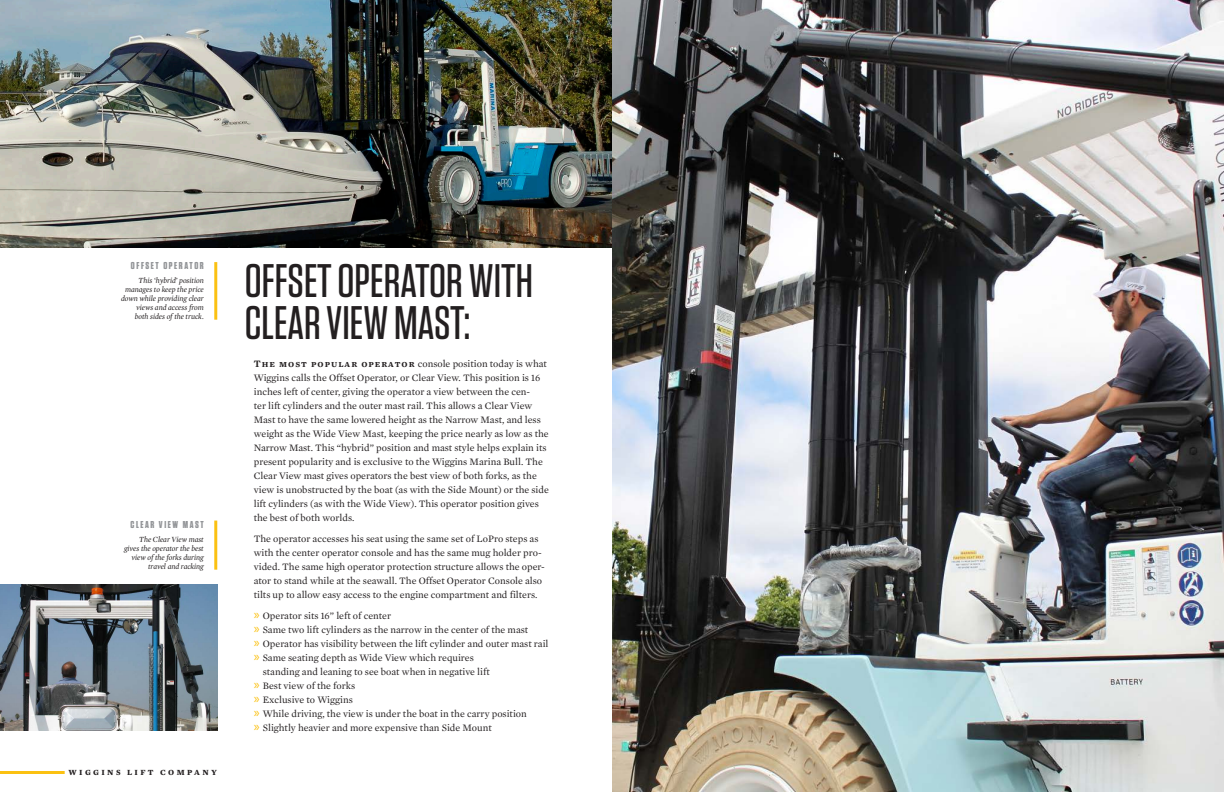
<style>
.page{position:relative;width:1224px;height:792px;background:#fff}
.page>*{position:absolute;margin:0;border:0;box-sizing:border-box;transform-origin:0 0}
.WLC_Header_1{font:500 47px/42px "Tungsten";color:#231f20}
.WLC_Primary_Body{font:10px/14px "Mercury Text G1";color:#231f20}
.WLC_Caption_Header_R{font:700 10px "Tungsten";letter-spacing:.16em;color:#939598}
.WLC_Caption_Right{font:italic 8px/9px "Mercury Display";color:#231f20;text-align:right}
.t1{font:700 8px "Mercury Text G3";letter-spacing:.3em;color:#231f20}
.s1{font-family:"Mercury Text G1 Semibold SC"}
.s2{font-family:"Myriad Pro";font-size:14px;color:#fbc112}
</style>
<div class="page">
<hr style="left:0;top:771px;width:65px;height:3px;background:#fbc112">
<hr style="left:214px;top:262px;width:3px;height:58px;background:#fbc112">
<hr style="left:214px;top:521px;width:3px;height:49px;background:#fbc112">
<img style="left:0;top:0;width:613px;height:248px">
<img style="left:613px;top:0;width:611px;height:792px">
<img style="left:0;top:584px;width:217px;height:147px">
<p class="WLC_Caption_Header_R" style="left:131px;top:260px;width:74px">OFFSET OPERATOR</p>
<p class="WLC_Caption_Right" style="left:121px;top:276px;width:84px">This ‘hybrid’ position manages to keep the price down while providing clear views and access from both sides of the truck.</p>
<p class="WLC_Caption_Header_R" style="left:131px;top:519px;width:75px">CLEAR VIEW MAST</p>
<p class="WLC_Caption_Right" style="left:124px;top:535px;width:81px">The Clear View mast gives the operator the best view of the forks during travel and racking</p>
<p class="t1" style="left:69px;top:767px;width:150px">WIGGINS LIFT COMPANY</p>
<p class="WLC_Header_1" style="left:245px;top:260px;width:290px">OFFSET OPERATOR WITH<br>CLEAR VIEW MAST:</p>
<p class="WLC_Primary_Body" style="left:254px;top:357px;width:297px"><span class="s1">The most popular operator</span> console position today is what Wiggins calls the Offset Operator, or Clear View. This position is 16 inches left of center, giving the operator a view between the cen-<br>ter lift cylinders and the outer mast rail. This allows a Clear View Mast to have the same lowered height as the Narrow Mast, and less weight as the Wide View Mast, keeping the price nearly as low as the Narrow Mast. This “hybrid” position and mast style helps explain its present popularity and is exclusive to the Wiggins Marina Bull. The Clear View mast gives operators the best view of both forks, as the view is unobstructed by the boat (as with the Side Mount) or the side lift cylinders (as with the Wide View). This operator position gives the best of both worlds.</p>
<p class="WLC_Primary_Body" style="left:254px;top:532px;width:293px">The operator accesses his seat using the same set of LoPro steps as with the center operator console and has the same mug holder pro&shy;vided. The same high operator protection structure allows the oper&shy;ator to stand while at the seawall. The Offset Operator Console also tilts up to allow easy access to the engine compartment and filters.</p>
<p class="WLC_Primary_Body" style="left:254px;top:609px;width:139px"><span class="s2">»</span> Operator sits 16” left of center</p>
<p class="WLC_Primary_Body" style="left:254px;top:623px;width:276px"><span class="s2">»</span> Same two lift cylinders as the narrow in the center of the mast</p>
<p class="WLC_Primary_Body" style="left:254px;top:637px;width:296px"><span class="s2">»</span> Operator has visibility between the lift cylinder and outer mast rail</p>
<p class="WLC_Primary_Body" style="left:263px;top:651px;width:228px;text-indent:-9px"><span class="s2">»</span> Same seating depth as Wide View which requires standing and leaning to see boat when in negative lift</p>
<p class="WLC_Primary_Body" style="left:254px;top:679px;width:103px"><span class="s2">»</span> Best view of the forks</p>
<p class="WLC_Primary_Body" style="left:254px;top:693px;width:101px"><span class="s2">»</span> Exclusive to Wiggins</p>
<p class="WLC_Primary_Body" style="left:254px;top:707px;width:275px"><span class="s2">»</span> While driving, the view is under the boat in the carry position</p>
<p class="WLC_Primary_Body" style="left:254px;top:721px;width:239px"><span class="s2">»</span> Slightly heavier and more expensive than Side Mount</p>
</div>
